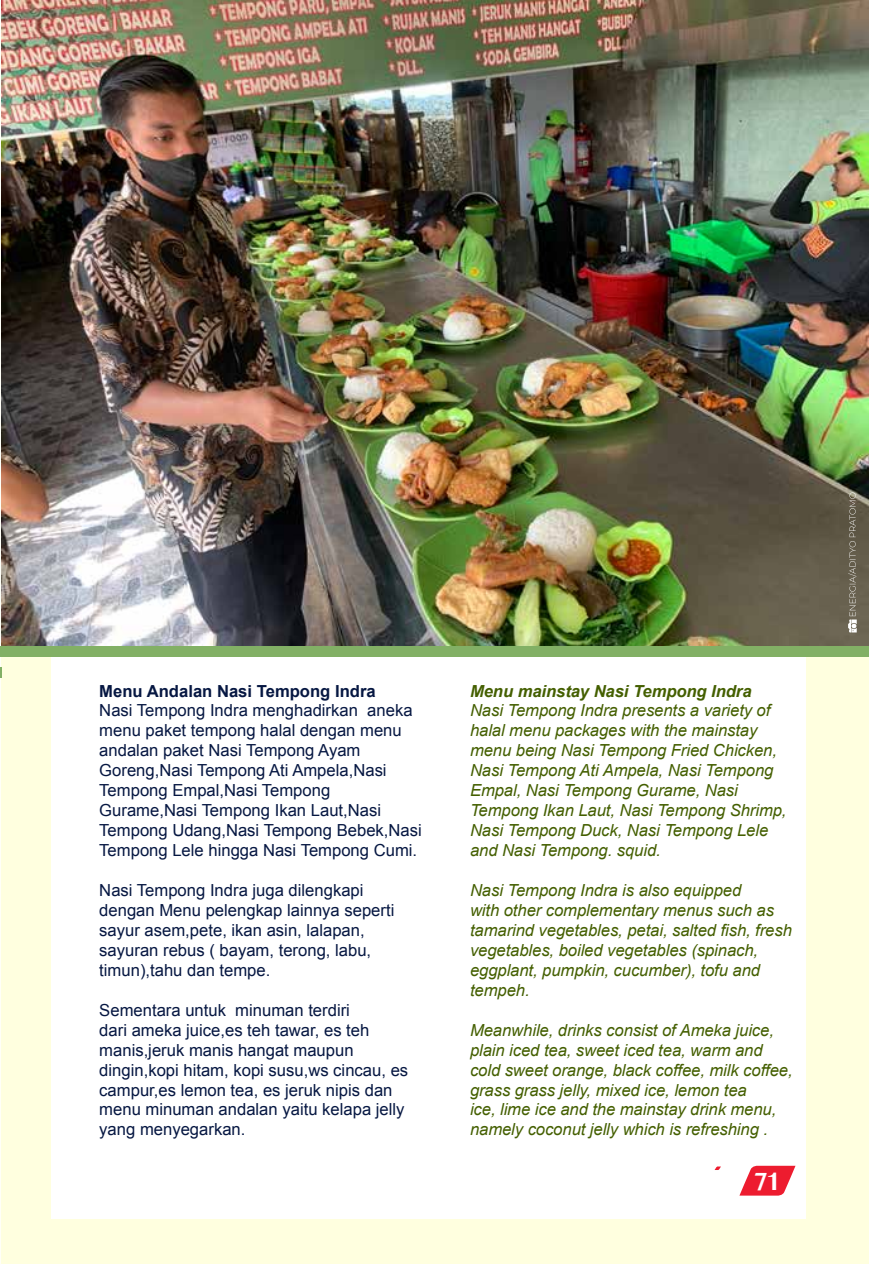
<style>
.page{position:relative;width:869px;height:1265px;background:#fff}
.page>*{position:absolute;margin:0;border:0;box-sizing:border-box;transform-origin:0 0}
.t1{font:700 26.25px "Myanmar MN";color:#fff}
.t2{font:italic 16.62px/19.9px "Arial";letter-spacing:-.005em;color:#445f00}
.t3{font:16.62px/19.9px "Arial";color:#061742}
.t4{font:italic 700 16.62px "Arial";letter-spacing:-.005em;color:#445f00}
.t5{font:700 16.62px "Arial";color:#061742}
.t6{font:300 8.75px "Montserrat";color:#fff}
</style>
<div class="page">
<div style="left:1px;top:0;width:867px;height:1264px;background:#ffffdf"></div>
<div style="left:51px;top:0;width:754px;height:1218px;background:#fff"></div>
<svg style="left:739px;top:1166px;width:56px;height:30px"></svg>
<svg style="left:714px;top:1166px;width:7px;height:4px"></svg>
<img style="left:1px;top:0;width:867px;height:646px">
<svg style="left:847px;top:619px;width:9px;height:13px"></svg>
<div style="left:1px;top:646px;width:867px;height:10px;background:#82b065"></div>
<p class="t5" style="left:99px;top:680px;width:278px">Menu Andalan Nasi Tempong Indra</p>
<p class="t3" style="left:99px;top:701px;width:324px">Nasi Tempong Indra menghadirkan aneka menu paket tempong halal dengan menu andalan paket Nasi Tempong Ayam Goreng,Nasi Tempong Ati Ampela,Nasi Tempong Empal,Nasi Tempong Gurame,Nasi Tempong Ikan Laut,Nasi Tempong Udang,Nasi Tempong Bebek,Nasi Tempong Lele hingga Nasi Tempong Cumi.</p>
<p class="t3" style="left:99px;top:880px;width:296px">Nasi Tempong Indra juga dilengkapi dengan Menu pelengkap lainnya seperti sayur asem,pete, ikan asin, lalapan, sayuran rebus ( bayam, terong, labu, timun),tahu dan tempe.</p>
<p class="t3" style="left:99px;top:1000px;width:310px">Sementara untuk minuman terdiri<br>dari ameka juice,es teh tawar, es teh manis,jeruk manis hangat maupun dingin,kopi hitam, kopi susu,ws cincau, es campur,es lemon tea, es jeruk nipis dan menu minuman andalan yaitu kelapa jelly yang menyegarkan.</p>
<p class="t4" style="left:470px;top:680px;width:283px">Menu mainstay Nasi Tempong Indra</p>
<p class="t2" style="left:470px;top:701px;width:318px">Nasi Tempong Indra presents a variety of halal menu packages with the mainstay menu being Nasi Tempong Fried Chicken, Nasi Tempong Ati Ampela, Nasi Tempong Empal, Nasi Tempong Gurame, Nasi Tempong Ikan Laut, Nasi Tempong Shrimp, Nasi Tempong Duck, Nasi Tempong Lele and Nasi Tempong. squid.</p>
<p class="t2" style="left:470px;top:880px;width:323px">Nasi Tempong Indra is also equipped<br>with other complementary menus such as tamarind vegetables, petai, salted fish, fresh vegetables, boiled vegetables (spinach, eggplant, pumpkin, cucumber), tofu and tempeh.</p>
<p class="t2" style="left:470px;top:1020px;width:324px">Meanwhile, drinks consist of Ameka juice, plain iced tea, sweet iced tea, warm and cold sweet orange, black coffee, milk coffee, grass grass jelly, mixed ice, lemon tea<br>ice, lime ice and the mainstay drink menu, namely coconut jelly which is refreshing .</p>
<h1 class="t1" style="left:753px;top:1165px;width:29px">71</h1>
<p class="t6" style="left:846px;top:617px;width:127px;rotate:-90deg">ENERGIA/ADITYO PRATOMO</p>
</div>
